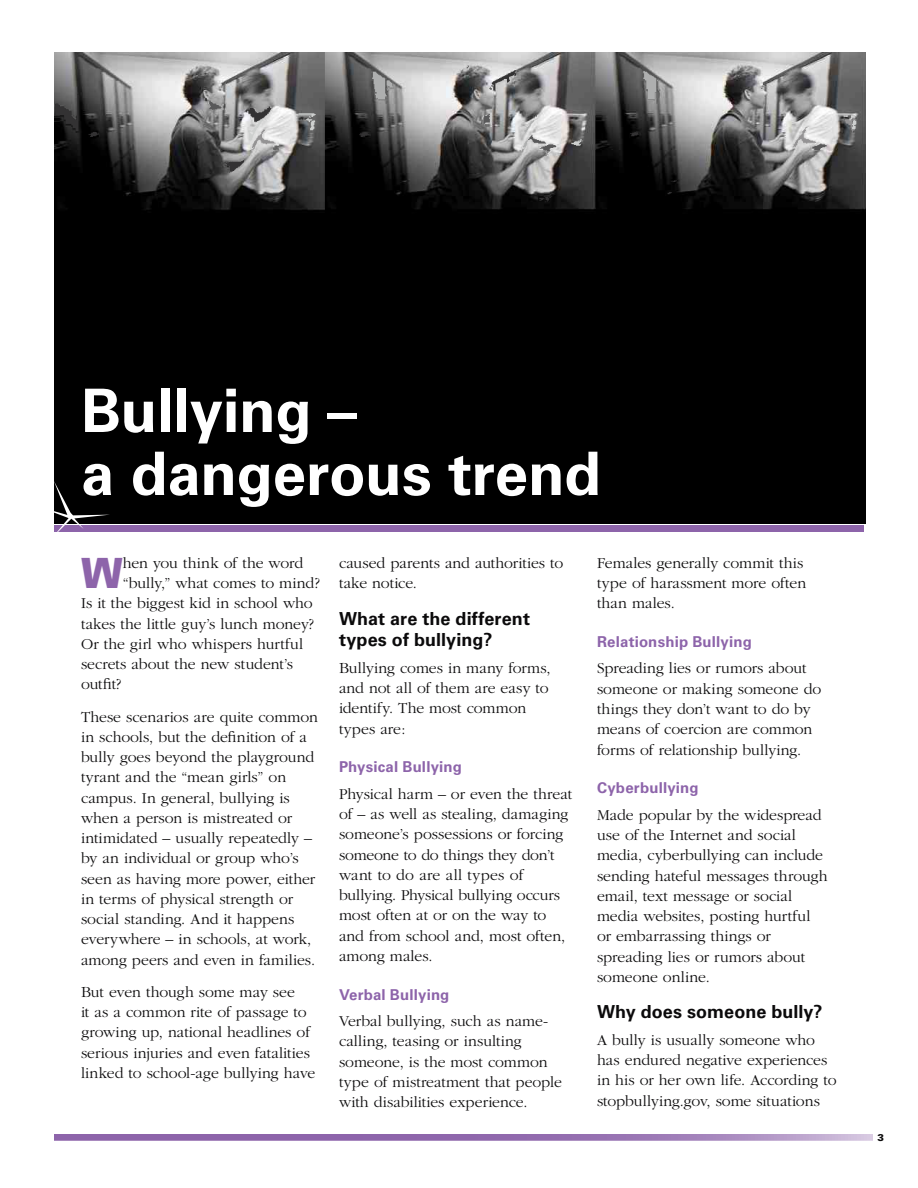
<style>
.page{position:relative;width:918px;height:1188px;background:#fff}
.page>*{position:absolute;margin:0;border:0;box-sizing:border-box;transform-origin:0 0}
.t1{font:700 60px/63px "Univers";letter-spacing:-.005em;color:#fff}
.t2{font:900 41.7px "Univers";color:#8d64aa}
.t3{font:700 18px/21.8px "Univers";letter-spacing:.005em;color:#0b0a0b}
.t4{font:300 15.75px/20.2px "Garamond";color:#0b0a0b}
.t5{font:700 15px "Univers";letter-spacing:.01em;color:#8d64aa}
.t6{font:900 9.75px "Univers";color:#0b0a0b}
</style>
<div class="page">
<div style="left:54px;top:52px;width:811px;height:472px;background:#000"></div>
<img style="left:54px;top:63px;width:651px;height:144px">
<img style="left:365px;top:156px;width:300px;height:5px">
<img style="left:192px;top:52px;width:651px;height:104px">
<img style="left:238px;top:104px;width:627px;height:52px">
<img style="left:244px;top:109px;width:621px;height:47px">
<div style="left:54px;top:525px;width:810px;height:7px;background:#8d64aa"></div>
<svg style="left:54px;top:481px;width:56px;height:51px"></svg>
<svg style="left:54px;top:1134px;width:819px;height:7px;background:#9d7ab6"></svg>
<h1 class="t1" style="left:81px;top:380px;width:522px">Bullying –<br>a dangerous trend</h1>
<h2 class="t2" style="left:81px;top:547px;width:43px">W</h2>
<p class="t4" style="left:123px;top:553px;width:182px">hen you think of the word</p>
<p class="t4" style="left:123px;top:573px;width:199px">“bully,” what comes to mind?</p>
<p class="t4" style="left:81px;top:593px;width:233px">Is it the biggest kid in school who</p>
<p class="t4" style="left:81px;top:614px;width:234px">takes the little guy’s lunch money?</p>
<p class="t4" style="left:81px;top:634px;width:224px">Or the girl who whispers hurtful</p>
<p class="t4" style="left:81px;top:654px;width:214px">secrets about the new student’s</p>
<p class="t4" style="left:81px;top:674px;width:42px">outfit?</p>
<p class="t4" style="left:81px;top:707px;width:239px">These scenarios are quite common in schools, but the definition of a bully goes beyond the playground tyrant and the “mean girls” on campus. In general, bullying is when a person is mistreated or intimidated – usually repeatedly – by an individual or group who’s seen as having more power, either in terms of physical strength or social standing. And it happens everywhere – in schools, at work, among peers and even in families.</p>
<p class="t4" style="left:81px;top:982px;width:236px">But even though some may see<br>it as a common rite of passage to growing up, national headlines of serious injuries and even fatalities linked to school-age bullying have</p>
<p class="t4" style="left:339px;top:553px;width:226px">caused parents and authorities to take notice.</p>
<p class="t3" style="left:339px;top:608px;width:193px">What are the different types of bullying?</p>
<p class="t4" style="left:339px;top:658px;width:213px">Bullying comes in many forms, and not all of them are easy to identify. The most common types are:</p>
<p class="t5" style="left:339px;top:758px;width:125px">Physical Bullying</p>
<p class="t4" style="left:339px;top:784px;width:235px">Physical harm – or even the threat of – as well as stealing, damaging someone’s possessions or forcing someone to do things they don’t want to do are all types of bullying. Physical bullying occurs most often at or on the way to and from school and, most often, among males.</p>
<p class="t5" style="left:339px;top:986px;width:112px">Verbal Bullying</p>
<p class="t4" style="left:339px;top:1011px;width:224px">Verbal bullying, such as name&shy;calling, teasing or insulting someone, is the most common type of mistreatment that people with disabilities experience.</p>
<p class="t4" style="left:597px;top:553px;width:211px">Females generally commit this type of harassment more often than males.</p>
<p class="t5" style="left:597px;top:633px;width:156px">Relationship Bullying</p>
<p class="t4" style="left:597px;top:659px;width:226px">Spreading lies or rumors about someone or making someone do things they don’t want to do by means of coercion are common forms of relationship bullying.</p>
<p class="t5" style="left:597px;top:779px;width:103px">Cyberbullying</p>
<p class="t4" style="left:597px;top:805px;width:232px">Made popular by the widespread use of the Internet and social media, cyberbullying can include sending hateful messages through email, text message or social media websites, posting hurtful or embarrassing things or spreading lies or rumors about someone online.</p>
<p class="t3" style="left:597px;top:1001px;width:227px">Why does someone bully?</p>
<p class="t4" style="left:597px;top:1030px;width:241px">A bully is usually someone who has endured negative experiences in his or her own life. According to stopbullying.gov, some situations</p>
<p class="t6" style="left:878px;top:1131px;width:8px">3</p>
</div>
